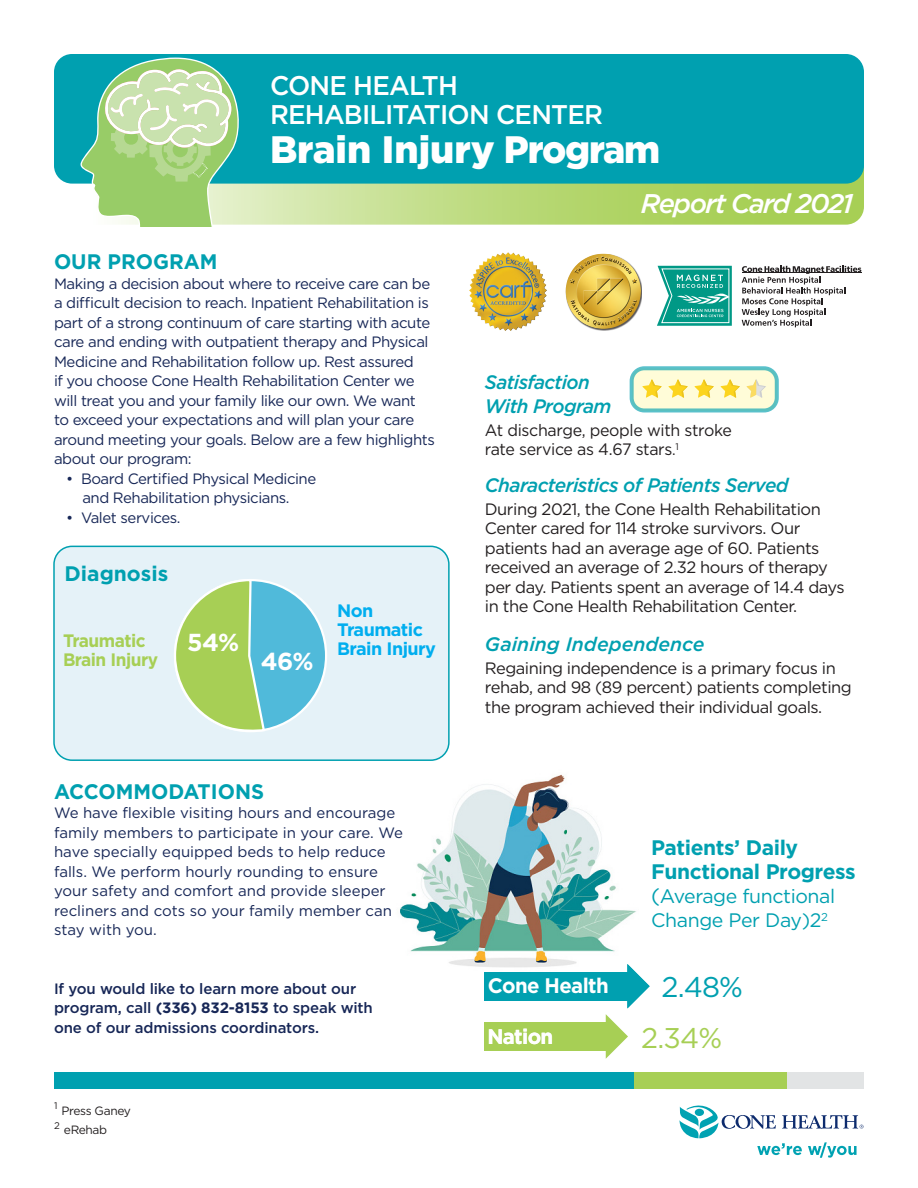
<style>
.page{position:relative;width:918px;height:1188px;background:#fff}
.page>*{position:absolute;margin:0;border:0;box-sizing:border-box;transform-origin:0 0}
.t1{font:900 38.25px "Gotham";color:#fff}
.BODY_TEXT{font:28.5px "Gotham";color:#a7cf55}
.BODY_TEXT-2{font:28.5px "Gotham";color:#00a0b0}
.t2{font:500 27px "Gotham";letter-spacing:-.03em;color:#fff}
.t3{font:italic 500 27px "Gotham";letter-spacing:-.06em;color:#fff}
.BODY_TEXT-3{font:700 24.6px "Gotham";color:#fff}
.t4{font:700 21px "Gotham";color:#00a0b0}
.t5{font:700 21px/24px "Gotham";letter-spacing:-.02em;color:#00a0b0}
.BODY_TEXT-4{font:700 21px "Gotham";letter-spacing:-.03em;color:#fff}
.BODY_TEXT-5{font:italic 500 19.5px "Gotham";letter-spacing:-.03em;color:#00a0b0}
.t6{font:19.5px/24px "Gotham";letter-spacing:-.02em;color:#00a0b0}
.BODY_TEXT-6{font:italic 500 19.5px "Gotham";color:#00a0b0}
.BODY_TEXT-7{font:700 18px/18.8px "Gotham";letter-spacing:-.03em;color:#00aeef}
.BODY_TEXT-8{font:700 18px "Gotham";letter-spacing:-.03em;color:#a7cf55;scale:.96 1}
.BODY_TEXT-9{font:16.5px/19.5px "Gotham";letter-spacing:-.03em;color:#231f20}
.BODY_TEXT-10{font:15px/19.5px "Gotham";letter-spacing:-.03em;color:#172757}
.BODY_TEXT-11{font:15px/19.5px "Gotham";color:#172757}
.BODY_TEXT-12{font:500 15px/19.5px "Gotham";letter-spacing:-.01em;color:#172757}
.BODY_TEXT-13{font:12px "Gotham";letter-spacing:-.03em;color:#231f20}
.BODY_TEXT-14{font:9.6px "Gotham";color:#231f20}
.s1{font-weight:700}
.s2{font-size:15px}
.s3{font-size:21px}
</style>
<div class="page">
<img style="left:400px;top:751px;width:236px;height:217px">
<svg style="left:54px;top:170px;width:810px;height:55px;background:#bddb81"></svg>
<div style="left:54px;top:546px;width:395px;height:214px;background:#e5f2f8;border-radius:18px"></div>
<div style="left:53px;top:546px;width:397px;height:215px;border:2px solid #00a0b0;border-radius:18px"></div>
<div style="left:54px;top:54px;width:810px;height:130px;background:#00a0b0;border-radius:18px"></div>
<div style="left:54px;top:1072px;width:810px;height:16px;background:#00a0b0"></div>
<div style="left:787px;top:1072px;width:77px;height:16px;background:#e2e4e5"></div>
<div style="left:635px;top:1072px;width:152px;height:16px;background:#a7cf55"></div>
<svg style="left:679px;top:1105px;width:185px;height:53px"></svg>
<div style="left:175px;top:580px;width:151px;height:151px;background:#50bada;border-radius:50%"></div>
<svg style="left:174px;top:579px;width:92px;height:153px"></svg>
<div style="left:484px;top:1023px;width:122px;height:28px;background:#a7cf55"></div>
<svg style="left:606px;top:1014px;width:22px;height:45px"></svg>
<svg style="left:81px;top:58px;width:158px;height:169px"></svg>
<svg style="left:657px;top:266px;width:75px;height:60px;background:#3db1a3"></svg>
<svg style="left:742px;top:266px;width:119px;height:61px"></svg>
<div style="left:566px;top:254px;width:76px;height:77px;background:#231f20;opacity:.75"></div>
<img style="left:565px;top:254px;width:76px;height:75px">
<img style="left:469px;top:253px;width:78px;height:78px">
<div style="left:632px;top:368px;width:145px;height:43px;background:#fffcd8;border-radius:10px"></div>
<div style="left:630px;top:366px;width:149px;height:46px;border:4px solid #00a0b0;border-radius:13px"></div>
<svg style="left:642px;top:379px;width:124px;height:19px"></svg>
<div style="left:484px;top:972px;width:147px;height:28px;background:#00a0b0"></div>
<svg style="left:627px;top:964px;width:23px;height:44px"></svg>
<p class="t2" style="left:270px;top:68px;width:189px">CONE HEALTH</p>
<p class="t2" style="left:270px;top:97px;width:335px">REHABILITATION CENTER</p>
<p class="t1" style="left:270px;top:123px;width:392px">Brain Injury Program</p>
<p class="t4" style="left:54px;top:248px;width:165px">OUR PROGRAM</p>
<p class="BODY_TEXT-10" style="left:54px;top:274px;width:382px">Making a decision about where to receive care can be a difficult decision to reach. Inpatient Rehabilitation is part of a strong continuum of care starting with acute care and ending with outpatient therapy and Physical Medicine and Rehabilitation follow up. Rest assured<br>if you choose Cone Health Rehabilitation Center we will treat you and your family like our own. We want<br>to exceed your expectations and will plan your care around meeting your goals. Below are a few highlights about our program:</p>
<p class="BODY_TEXT-10" style="left:66px;top:469px;width:252px">• Board Certified Physical Medicine</p>
<p class="BODY_TEXT-10" style="left:82px;top:488px;width:209px">and Rehabilitation physicians.</p>
<p class="BODY_TEXT-10" style="left:66px;top:508px;width:116px">• Valet services.</p>
<p class="t4" style="left:64px;top:560px;width:105px">Diagnosis</p>
<p class="BODY_TEXT-8" style="left:63px;top:629px;width:88px">Traumatic</p>
<p class="BODY_TEXT-8" style="left:63px;top:648px;width:101px">Brain Injury</p>
<p class="BODY_TEXT-3" style="left:187px;top:626px;width:54px">54%</p>
<p class="BODY_TEXT-3" style="left:261px;top:645px;width:54px">46%</p>
<p class="BODY_TEXT-7" style="left:337px;top:601px;width:101px">Non<br>Traumatic<br>Brain Injury</p>
<p class="t4" style="left:54px;top:777px;width:212px">ACCOMMODATIONS</p>
<p class="BODY_TEXT-11" style="left:54px;top:803px;width:350px">We have flexible visiting hours and encourage family members to participate in your care. We have specially equipped beds to help reduce falls. We perform hourly rounding to ensure your safety and comfort and provide sleeper recliners and cots so your family member can stay with you.</p>
<p class="BODY_TEXT-12" style="left:54px;top:978px;width:320px">If you would like to learn more about our program, call <span class="s1">(336) 832-8153</span> to speak with</p>
<p class="BODY_TEXT-12" style="left:54px;top:1017px;width:267px">one of our admissions coordinators.</p>
<p class="BODY_TEXT-14" style="left:54px;top:1100px;width:5px">1</p>
<p class="BODY_TEXT-13" style="left:62px;top:1103px;width:71px">Press Ganey</p>
<p class="BODY_TEXT-14" style="left:54px;top:1119px;width:7px">2</p>
<p class="BODY_TEXT-13" style="left:64px;top:1122px;width:45px">eRehab</p>
<p class="t3" style="left:641px;top:186px;width:214px">Report Card 2021</p>
<p class="BODY_TEXT-5" style="left:485px;top:369px;width:106px">Satisfaction</p>
<p class="BODY_TEXT-5" style="left:485px;top:393px;width:128px">With Program</p>
<p class="BODY_TEXT-9" style="left:485px;top:420px;width:248px">At discharge, people with stroke</p>
<p class="BODY_TEXT-9" style="left:485px;top:439px;width:195px">rate service as 4.67 stars<span class="s2">.</span><sup>1</sup></p>
<p class="BODY_TEXT-5" style="left:485px;top:472px;width:305px">Characteristics of Patients Served</p>
<p class="BODY_TEXT-9" style="left:485px;top:499px;width:361px">During 2021, the Cone Health Rehabilitation Center cared for 114 stroke survivors. Our patients had an average age of 60. Patients received an average of 2.32 hours of therapy per day. Patients spent an average of 14.4 days in the Cone Health Rehabilitation Center.</p>
<p class="BODY_TEXT-6" style="left:485px;top:631px;width:221px">Gaining Independence</p>
<p class="BODY_TEXT-9" style="left:485px;top:658px;width:368px">Regaining independence is a primary focus in rehab, and 98 (89 percent) patients completing the program achieved their individual goals.</p>
<p class="BODY_TEXT-4" style="left:488px;top:972px;width:122px">Cone Health</p>
<p class="BODY_TEXT-4" style="left:488px;top:1023px;width:67px">Nation</p>
<p class="t5" style="left:651px;top:835px;width:206px">Patients’ Daily<br>Functional Progress</p>
<p class="t6" style="left:651px;top:884px;width:186px"><span class="s3">(</span>Average functional<br>Change Per Day)2<sup>2</sup></p>
<p class="BODY_TEXT-2" style="left:662px;top:969px;width:83px">2.48%</p>
<p class="BODY_TEXT" style="left:641px;top:1020px;width:82px">2.34%</p>
</div>
